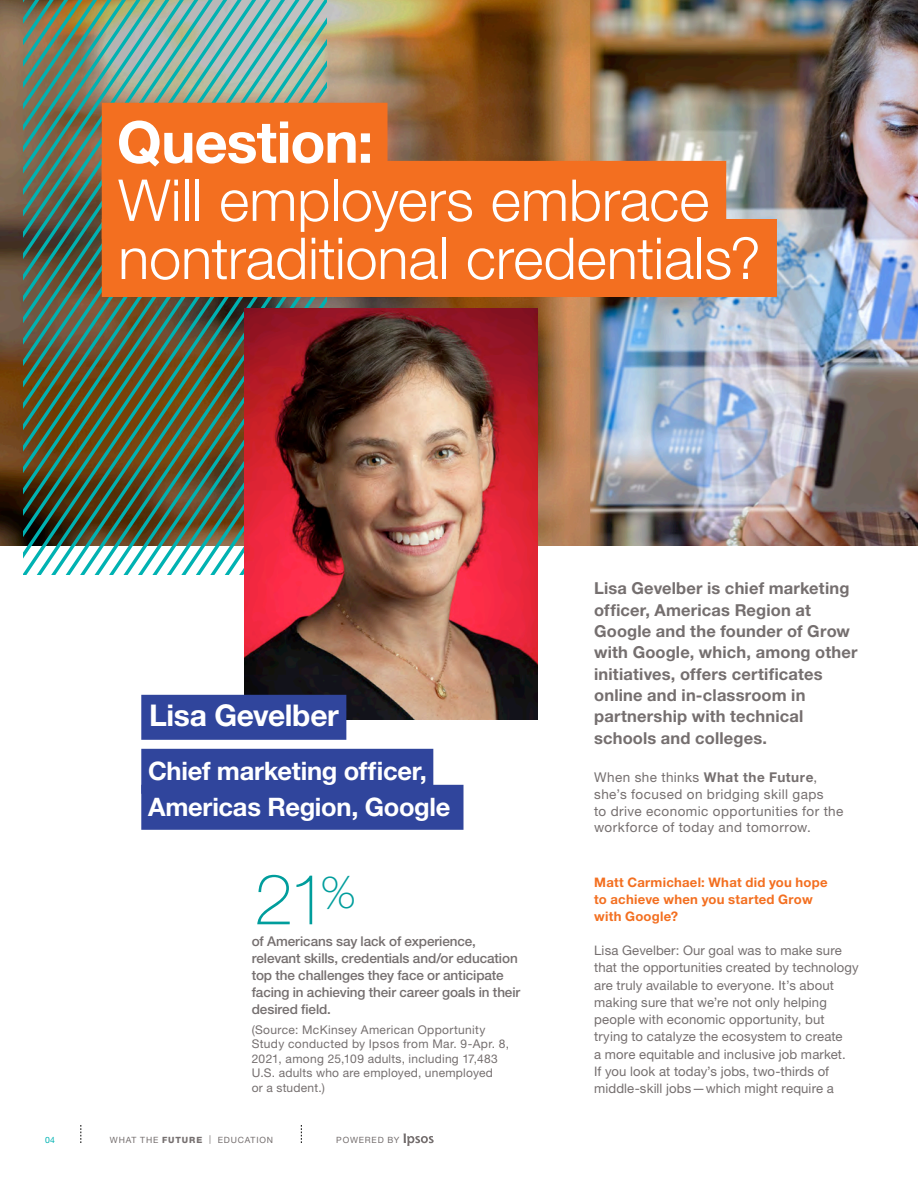
<style>
.page{position:relative;width:918px;height:1188px;background:#fff}
.page>*{position:absolute;margin:0;border:0;box-sizing:border-box;transform-origin:0 0}
.H2__Left{font:100 70.5px "Helvetica Neue LT Std";color:#009d9c}
.H2__Left-2{font:300 57.75px/58.2px "Helvetica Neue LT Std";letter-spacing:-.005em;color:#fff}
.H4__Left{font:700 30px "Helvetica Neue LT Std";letter-spacing:-.01em;color:#fff}
.H4__Left-2{font:700 25.5px/36px "Helvetica Neue LT Std";letter-spacing:-.01em;color:#fff}
.BC__Left{font:700 16.5px/21.3px "Helvetica Neue LT Std";letter-spacing:.01em;color:#756f6f}
.BC__Left-2{font:500 13.5px/16.8px "Helvetica Neue LT Std";letter-spacing:-.005em;color:#756f6f}
.BC__Left-3{font:13.5px/16.8px "Helvetica Neue LT Std";letter-spacing:.03em;color:#756f6f}
.BC__Left-4{font:13.2px/17.2px "Helvetica Neue LT Std";letter-spacing:.01em;color:#756f6f}
.BC__Left-5{font:700 13.2px/17px "Helvetica Neue LT Std";letter-spacing:.02em;color:#f36f20}
.BC__Left-6{font:12px/14.7px "Helvetica Neue LT Std";letter-spacing:.025em;color:#756f6f}
.t1{font:8.7px "Helvetica Neue LT Std";letter-spacing:.095em;color:#756f6f}
.CN__Left{font:8.7px "Helvetica Neue LT Std";color:#00b2b2}
.s1{font-weight:700}
.s2{font-weight:800}
</style>
<div class="page">
<svg style="left:403px;top:1134px;width:31px;height:12px"></svg>
<img style="left:590px;top:0;width:328px;height:546px">
<img style="left:0;top:0;width:590px;height:546px">
<img style="left:23px;top:0;width:303px;height:574px">
<img style="left:245px;top:308px;width:293px;height:412px">
<svg style="left:81px;top:1125px;width:1px;height:18px"></svg>
<svg style="left:301px;top:1125px;width:1px;height:18px"></svg>
<div style="left:102px;top:103px;width:286px;height:78px;background:#f36f20"></div>
<div style="left:102px;top:161px;width:624px;height:78px;background:#f36f20"></div>
<div style="left:102px;top:219px;width:675px;height:78px;background:#f36f20"></div>
<div style="left:141px;top:695px;width:205px;height:45px;background:#30459c"></div>
<div style="left:141px;top:749px;width:292px;height:45px;background:#30459c"></div>
<div style="left:141px;top:785px;width:323px;height:45px;background:#30459c"></div>
<p class="H2__Left-2" style="left:117px;top:112px;width:645px"><span class="s1">Question:<br></span>Will employers embrace nontraditional credentials?</p>
<p class="H4__Left" style="left:149px;top:697px;width:191px">Lisa Gevelber</p>
<p class="H4__Left-2" style="left:148px;top:753px;width:304px">Chief marketing officer,<br>Americas Region, Google</p>
<p class="H2__Left" style="left:254px;top:859px;width:103px">21<sup>%</sup></p>
<p class="BC__Left-2" style="left:252px;top:933px;width:270px">of Americans say lack of experience, relevant skills, credentials and/or education top the challenges they face or anticipate facing in achieving their career goals in their desired field.</p>
<p class="BC__Left-6" style="left:252px;top:1022px;width:259px">(Source: McKinsey American Opportunity Study conducted by Ipsos from Mar. 9-Apr. 8, 2021, among 25,109 adults, including 17,483<br>U.S. adults who are employed, unemployed<br>or a student.)</p>
<p class="CN__Left" style="left:45px;top:1135px;width:12px">04</p>
<p class="t1" style="left:110px;top:1135px;width:165px">WHAT THE <span class="s2">FUTURE</span> | EDUCATION</p>
<p class="t1" style="left:336px;top:1135px;width:65px">POWERED BY</p>
<p class="BC__Left" style="left:594px;top:577px;width:265px">Lisa Gevelber is chief marketing officer, Americas Region at<br>Google and the founder of Grow with Google, which, among other initiatives, offers certificates online and in-classroom in partnership with technical schools and colleges.</p>
<p class="BC__Left-3" style="left:594px;top:768px;width:251px">When she thinks <span class="s1">What the Future</span>, she’s focused on bridging skill gaps<br>to drive economic opportunities for the workforce of today and tomorrow.</p>
<p class="BC__Left-5" style="left:594px;top:874px;width:235px">Matt Carmichael: What did you hope to achieve when you started Grow with Google?</p>
<p class="BC__Left-4" style="left:594px;top:942px;width:266px">Lisa Gevelber: Our goal was to make sure that the opportunities created by technology are truly available to everyone. It’s about making sure that we’re not only helping people with economic opportunity, but trying to catalyze the ecosystem to create<br>a more equitable and inclusive job market.<br>If you look at today’s jobs, two-thirds of middle-skill jobs—which might require a</p>
</div>
